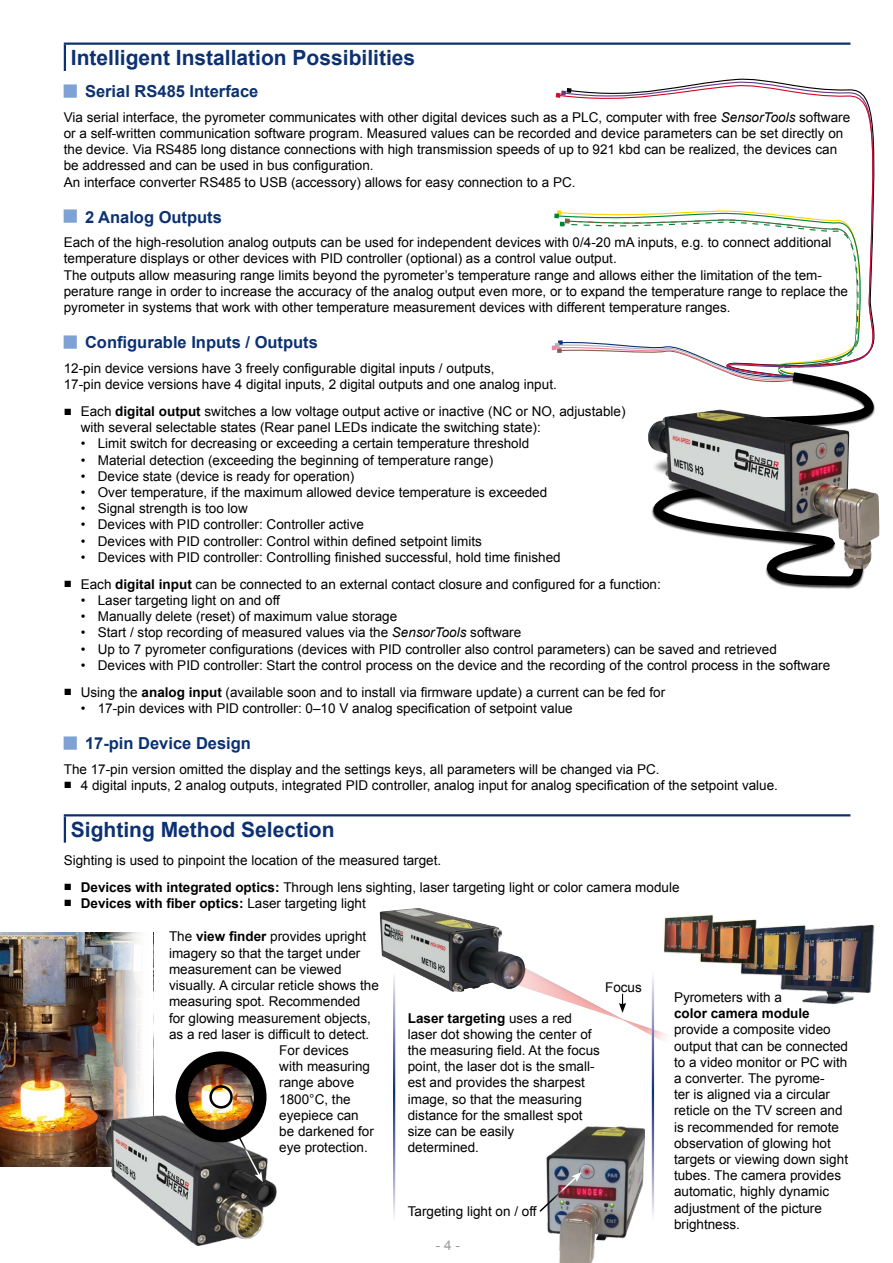
<style>
.page{position:relative;width:893px;height:1263px;background:#fff}
.page>*{position:absolute;margin:0;border:0;box-sizing:border-box;transform-origin:0 0}
.t1{font:700 21px "Arial";color:#0b3172}
.t2{font:700 16.5px "Arial";color:#0b3172}
.t3{font:13.5px/16.2px "Arial";color:#000}
.t4{font:700 13.5px "Arial";color:#000}
.t5{font:13.5px "Arial";color:#9c9c9d}
.s1{font-style:italic}
.s2{font-weight:700}
.s3{font-weight:400}
</style>
<div class="page">
<img style="left:0;top:932px;width:105px;height:234px">
<img style="left:105px;top:932px;width:35px;height:235px">
<img style="left:106px;top:1116px;width:171px;height:129px">
<hr style="left:64px;top:816px;width:2px;height:27px;background:#0b3172">
<hr style="left:64px;top:814px;width:786px;height:2px;background:#0b3172">
<hr style="left:64px;top:45px;width:2px;height:26px;background:#0b3172">
<hr style="left:64px;top:43px;width:786px;height:2px;background:#0b3172">
<img style="left:546px;top:1127px;width:99px;height:136px">
<svg style="left:539px;top:1172px;width:43px;height:41px"></svg>
<svg style="left:237px;top:1135px;width:26px;height:47px"></svg>
<div style="left:176px;top:1051px;width:91px;height:91px;background:#000;border-radius:50%"></div>
<img style="left:188px;top:1063px;width:67px;height:67px;border-radius:33px">
<div style="left:187px;top:1063px;width:68px;height:68px;border:1px solid #000;border-radius:50%"></div>
<div style="left:209px;top:1085px;width:24px;height:23px;border:3px solid #000;border-radius:50%"></div>
<img style="left:674px;top:914px;width:201px;height:91px">
<svg style="left:572px;top:83px;width:303px;height:277px"></svg>
<svg style="left:556px;top:88px;width:16px;height:10px"></svg>
<svg style="left:552px;top:210px;width:309px;height:158px"></svg>
<svg style="left:715px;top:368px;width:159px;height:221px"></svg>
<img style="left:648px;top:409px;width:231px;height:160px">
<img style="left:380px;top:908px;width:294px;height:137px">
<hr style="left:652px;top:972px;width:2px;height:249px;background:#fff">
<hr style="left:393px;top:972px;width:2px;height:249px;background:#fff">
<h1 class="t1" style="left:71px;top:44px;width:346px">Intelligent Installation Possibilities</h1>
<p class="t2" style="left:85px;top:80px;width:175px">Serial RS485 Interface</p>
<p class="t3" style="left:64px;top:109px;width:788px">Via serial interface, the pyrometer communicates with other digital devices such as a PLC, computer with free <span class="s1">SensorTools</span> software or a self-written communication software program. Measured values can be recorded and device parameters can be set directly on the device. Via RS485 long distance connections with high transmission speeds of up to 921 kbd can be realized, the devices can be addressed and can be used in bus configuration.<br>An interface converter RS485 to USB (accessory) allows for easy connection to a PC.</p>
<p class="t2" style="left:85px;top:206px;width:138px">2 Analog Outputs</p>
<p class="t3" style="left:64px;top:235px;width:786px">Each of the high-resolution analog outputs can be used for independent devices with 0/4-20 mA inputs, e.g. to connect additional temperature displays or other devices with PID controller (optional) as a control value output.<br>The outputs allow measuring range limits beyond the pyrometer’s temperature range and allows either the limitation of the tem&shy;perature range in order to increase the accuracy of the analog output even more, or to expand the temperature range to replace the pyrometer in systems that work with other temperature measurement devices with different temperature ranges.</p>
<p class="t2" style="left:85px;top:331px;width:234px">Configurable Inputs / Outputs</p>
<p class="t3" style="left:64px;top:360px;width:495px">12-pin device versions have 3 freely configurable digital inputs / outputs,<br>17-pin device versions have 4 digital inputs, 2 digital outputs and one analog input.</p>
<p class="t3" style="left:81px;top:403px;width:546px;text-indent:-17px"><span class="s2">■</span> Each <span class="s2">digital output</span> switches a low voltage output active or inactive (NC or NO, adjustable) with several selectable states (Rear panel LEDs indicate the switching state):</p>
<p class="t3" style="left:81px;top:436px;width:450px">• Limit switch for decreasing or exceeding a certain temperature threshold</p>
<p class="t3" style="left:81px;top:452px;width:414px">• Material detection (exceeding the beginning of temperature range)</p>
<p class="t3" style="left:81px;top:468px;width:275px">• Device state (device is ready for operation)</p>
<p class="t3" style="left:81px;top:484px;width:468px">• Over temperature, if the maximum allowed device temperature is exceeded</p>
<p class="t3" style="left:81px;top:500px;width:169px">• Signal strength is too low</p>
<p class="t3" style="left:81px;top:517px;width:285px">• Devices with PID controller: Controller active</p>
<p class="t3" style="left:81px;top:533px;width:403px">• Devices with PID controller: Control within defined setpoint limits</p>
<p class="t3" style="left:81px;top:549px;width:481px">• Devices with PID controller: Controlling finished successful, hold time finished</p>
<p class="t3" style="left:64px;top:576px;width:599px"><span class="s2">■</span> Each <span class="s2">digital input</span> can be connected to an external contact closure and configured for a function:</p>
<p class="t3" style="left:81px;top:592px;width:201px">• Laser targeting light on and off</p>
<p class="t3" style="left:81px;top:608px;width:318px">• Manually delete (reset) of maximum value storage</p>
<p class="t3" style="left:81px;top:625px;width:442px">• Start / stop recording of measured values via the <span class="s1">SensorTools</span> software</p>
<p class="t3" style="left:81px;top:641px;width:698px">• Up to 7 pyrometer configurations (devices with PID controller also control parameters) can be saved and retrieved</p>
<p class="t3" style="left:81px;top:657px;width:751px">• Devices with PID controller: Start the control process on the device and the recording of the control process in the software</p>
<p class="t3" style="left:64px;top:684px;width:603px"><span class="s2">■</span> Using the <span class="s2">analog input</span> (available soon and to install via firmware update) a current can be fed for</p>
<p class="t3" style="left:81px;top:700px;width:493px">• 17-pin devices with PID controller: 0–10 V analog specification of setpoint value</p>
<p class="t2" style="left:85px;top:732px;width:167px">17-pin Device Design</p>
<p class="t3" style="left:64px;top:761px;width:597px">The 17-pin version omitted the display and the settings keys, all parameters will be changed via PC.</p>
<p class="t3" style="left:64px;top:777px;width:716px"><span class="s2">■</span> 4 digital inputs, 2 analog outputs, integrated PID controller, analog input for analog specification of the setpoint value.</p>
<h1 class="t1" style="left:71px;top:815px;width:265px">Sighting Method Selection</h1>
<p class="t3" style="left:64px;top:852px;width:379px">Sighting is used to pinpoint the location of the measured target.</p>
<p class="t3" style="left:64px;top:879px;width:617px"><span class="s2">■ Devices with integrated optics:</span> Through lens sighting, laser targeting light or color camera module</p>
<p class="t4" style="left:64px;top:894px;width:304px">■ Devices with fiber optics: <span class="s3">Laser targeting light</span></p>
<p class="t3" style="left:169px;top:929px;width:199px">The <span class="s2">view finder</span> provides upright</p>
<p class="t3" style="left:169px;top:945px;width:193px">imagery so that the target under</p>
<p class="t3" style="left:169px;top:961px;width:174px">measurement can be viewed</p>
<p class="t3" style="left:169px;top:977px;width:211px">visually. A circular reticle shows the</p>
<p class="t3" style="left:169px;top:993px;width:193px">measuring spot. Recommended</p>
<p class="t3" style="left:169px;top:1010px;width:203px">for glowing measurement objects,</p>
<p class="t3" style="left:169px;top:1026px;width:202px">as a red laser is difficult to detect.</p>
<p class="t3" style="left:279px;top:1042px;width:71px">For devices</p>
<p class="t3" style="left:279px;top:1058px;width:92px">with measuring</p>
<p class="t3" style="left:279px;top:1074px;width:77px">range above</p>
<p class="t3" style="left:279px;top:1091px;width:73px">1800°C, the</p>
<p class="t3" style="left:279px;top:1107px;width:81px">eyepiece can</p>
<p class="t3" style="left:279px;top:1123px;width:96px">be darkened for</p>
<p class="t3" style="left:279px;top:1139px;width:90px">eye protection.</p>
<p class="t3" style="left:605px;top:979px;width:38px">Focus</p>
<p class="t3" style="left:674px;top:989px;width:110px">Pyrometers with a</p>
<p class="t4" style="left:674px;top:1004px;width:137px">color camera module</p>
<p class="t3" style="left:674px;top:1022px;width:176px">provide a composite video output that can be connected to a video monitor or PC with a converter. The pyrome-<br>ter is aligned via a circular reticle on the TV screen and is recommended for remote observation of glowing hot targets or viewing down sight tubes. The camera provides automatic, highly dynamic adjustment of the picture brightness.</p>
<p class="t3" style="left:408px;top:1010px;width:194px"><span class="s2">Laser targeting</span> uses a red laser dot showing the center of the measuring field. At the focus point, the laser dot is the small&shy;est and provides the sharpest image, so that the measuring distance for the smallest spot size can be easily<br>determined.</p>
<p class="t3" style="left:408px;top:1203px;width:130px">Targeting light on / off</p>
<p class="t5" style="left:436px;top:1236px;width:26px">- 4 -</p>
</div>
